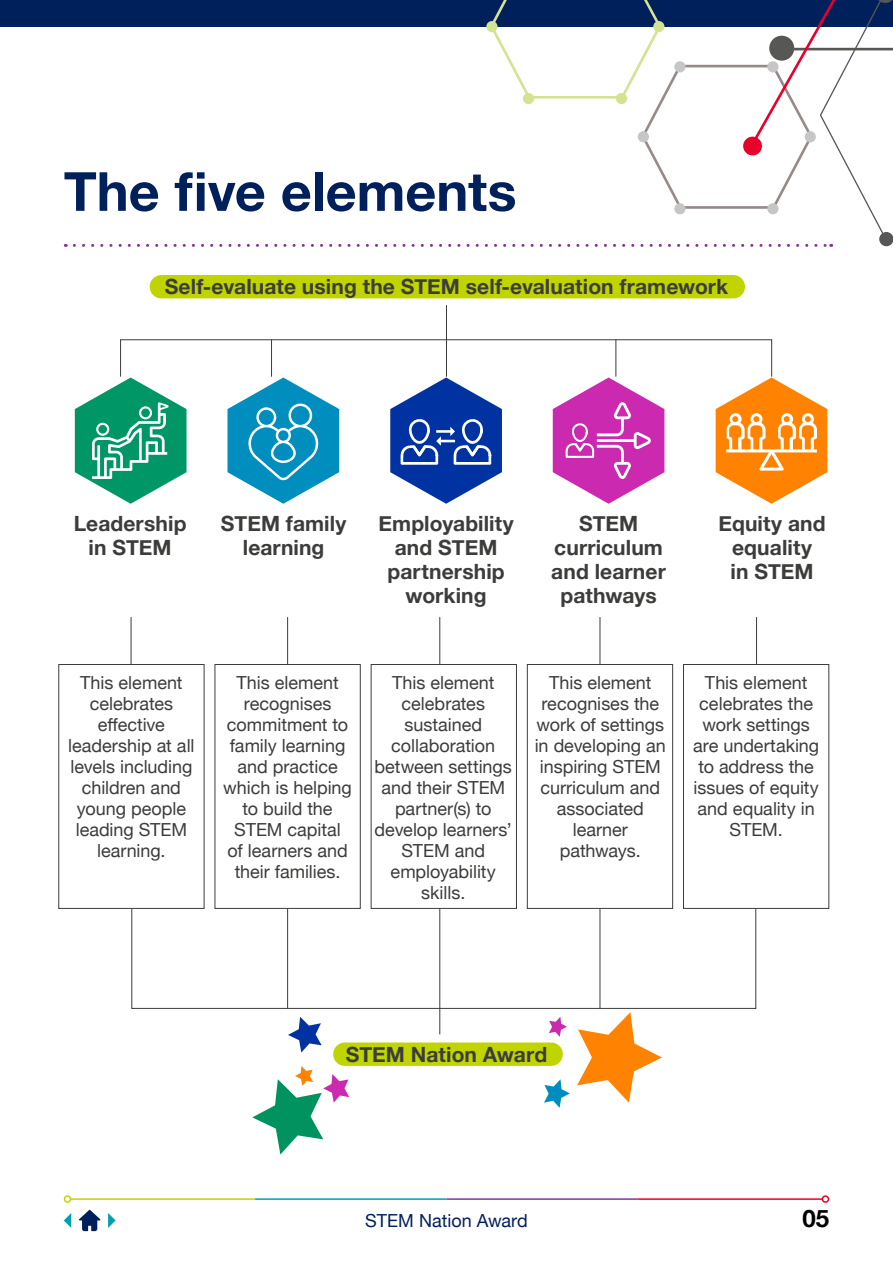
<style>
.page{position:relative;width:893px;height:1263px;background:#fff}
.page>*{position:absolute;margin:0;border:0;box-sizing:border-box;transform-origin:0 0}
.t1{font:700 54px "Helvetica Neue";color:#00205c}
.t2{font:700 24px "Helvetica Neue";color:#000}
.t3{font:700 21px/24px "Helvetica Neue";letter-spacing:.005em;color:#3c3c3b;text-align:center}
.Body{font:18px/21px "Helvetica Neue";color:#3c3c3b;text-align:center}
.t4{font:18px "Helvetica Neue";color:#00205c}
</style>
<div class="page">
<hr style="left:71px;top:1198px;width:184px;height:2px;background:#c0d400">
<div style="left:64px;top:1195px;width:7px;height:8px;border:2px solid #c0d400;border-radius:50%"></div>
<hr style="left:255px;top:1198px;width:191px;height:2px;background:#00a0af">
<hr style="left:446px;top:1198px;width:192px;height:2px;background:#84349a">
<hr style="left:638px;top:1198px;width:184px;height:2px;background:#e8002a">
<div style="left:822px;top:1195px;width:7px;height:8px;border:2px solid #e8002a;border-radius:50%"></div>
<div style="left:0;top:0;width:893px;height:27px;background:#00205c"></div>
<svg style="left:79px;top:1210px;width:21px;height:21px"></svg>
<svg style="left:64px;top:1213px;width:7px;height:15px"></svg>
<svg style="left:108px;top:1213px;width:8px;height:15px"></svg>
<div style="left:150px;top:275px;width:595px;height:23px;background:#c0d400;border-radius:12px"></div>
<div style="left:333px;top:1042px;width:230px;height:24px;background:#c0d400;border-radius:12px"></div>
<svg style="left:553px;top:377px;width:111px;height:127px"></svg>
<svg style="left:390px;top:377px;width:112px;height:127px"></svg>
<div style="left:120px;top:339px;width:652px;height:38px;border:1px solid #3c3c3b"></div>
<div style="left:131px;top:908px;width:625px;height:101px;border:1px solid #3c3c3b"></div>
<hr style="left:271px;top:339px;width:1px;height:38px;background:#3c3c3b">
<hr style="left:600px;top:909px;width:1px;height:100px;background:#3c3c3b">
<hr style="left:600px;top:617px;width:1px;height:47px;background:#3c3c3b">
<hr style="left:756px;top:617px;width:1px;height:47px;background:#3c3c3b">
<hr style="left:446px;top:305px;width:1px;height:72px;background:#3c3c3b">
<hr style="left:439px;top:909px;width:1px;height:125px;background:#3c3c3b">
<hr style="left:439px;top:617px;width:1px;height:47px;background:#3c3c3b">
<hr style="left:615px;top:339px;width:1px;height:38px;background:#3c3c3b">
<hr style="left:287px;top:909px;width:1px;height:100px;background:#3c3c3b">
<hr style="left:287px;top:617px;width:1px;height:47px;background:#3c3c3b">
<hr style="left:131px;top:617px;width:1px;height:47px;background:#3c3c3b">
<svg style="left:75px;top:377px;width:112px;height:127px"></svg>
<svg style="left:716px;top:377px;width:111px;height:127px"></svg>
<svg style="left:227px;top:377px;width:112px;height:127px"></svg>
<div style="left:58px;top:664px;width:146px;height:245px;border:1px solid #3c3c3b"></div>
<div style="left:215px;top:664px;width:146px;height:245px;border:1px solid #3c3c3b"></div>
<div style="left:371px;top:664px;width:146px;height:245px;border:1px solid #3c3c3b"></div>
<div style="left:527px;top:664px;width:146px;height:245px;border:1px solid #3c3c3b"></div>
<div style="left:683px;top:664px;width:146px;height:245px;border:1px solid #3c3c3b"></div>
<svg style="left:74px;top:0;width:819px;height:247px"></svg>
<div style="left:879px;top:232px;width:14px;height:14px;background:#575756;border-radius:50%"></div>
<svg style="left:577px;top:1012px;width:85px;height:91px"></svg>
<svg style="left:288px;top:1017px;width:34px;height:35px"></svg>
<svg style="left:544px;top:1079px;width:26px;height:29px"></svg>
<svg style="left:252px;top:1066px;width:97px;height:88px"></svg>
<svg style="left:549px;top:1017px;width:18px;height:20px"></svg>
<h1 class="t1" style="left:64px;top:149px;width:454px">The five elements</h1>
<h2 class="t3" style="left:165px;top:275px;width:565px">Self-evaluate using the STEM self-evaluation framework</h2>
<h2 class="t3" style="left:74px;top:512px;width:114px">Leadership in STEM</h2>
<h2 class="t3" style="left:221px;top:512px;width:127px">STEM family learning</h2>
<h2 class="t3" style="left:378px;top:512px;width:137px">Employability and STEM partnership working</h2>
<h2 class="t3" style="left:551px;top:512px;width:116px">STEM curriculum and learner pathways</h2>
<h2 class="t3" style="left:718px;top:512px;width:109px">Equity and equality<br>in STEM</h2>
<p class="Body" style="left:68px;top:673px;width:128px">This element celebrates effective leadership at all levels including children and young people leading STEM learning.</p>
<p class="Body" style="left:223px;top:673px;width:130px">This element recognises commitment to family learning and practice which is helping to build the<br>STEM capital<br>of learners and their families.</p>
<p class="Body" style="left:375px;top:673px;width:139px">This element celebrates sustained collaboration between settings and their STEM partner(s) to develop learners’<br>STEM and employability skills.</p>
<p class="Body" style="left:535px;top:673px;width:133px">This element recognises the work of settings in developing an inspiring STEM curriculum and associated learner pathways.</p>
<p class="Body" style="left:693px;top:673px;width:128px">This element celebrates the work settings are undertaking to address the issues of equity and equality in<br>STEM.</p>
<h2 class="t3" style="left:346px;top:1043px;width:203px">STEM Nation Award</h2>
<p class="t4" style="left:365px;top:1207px;width:164px">STEM Nation Award</p>
<p class="t2" style="left:802px;top:1199px;width:28px">05</p>
</div>
